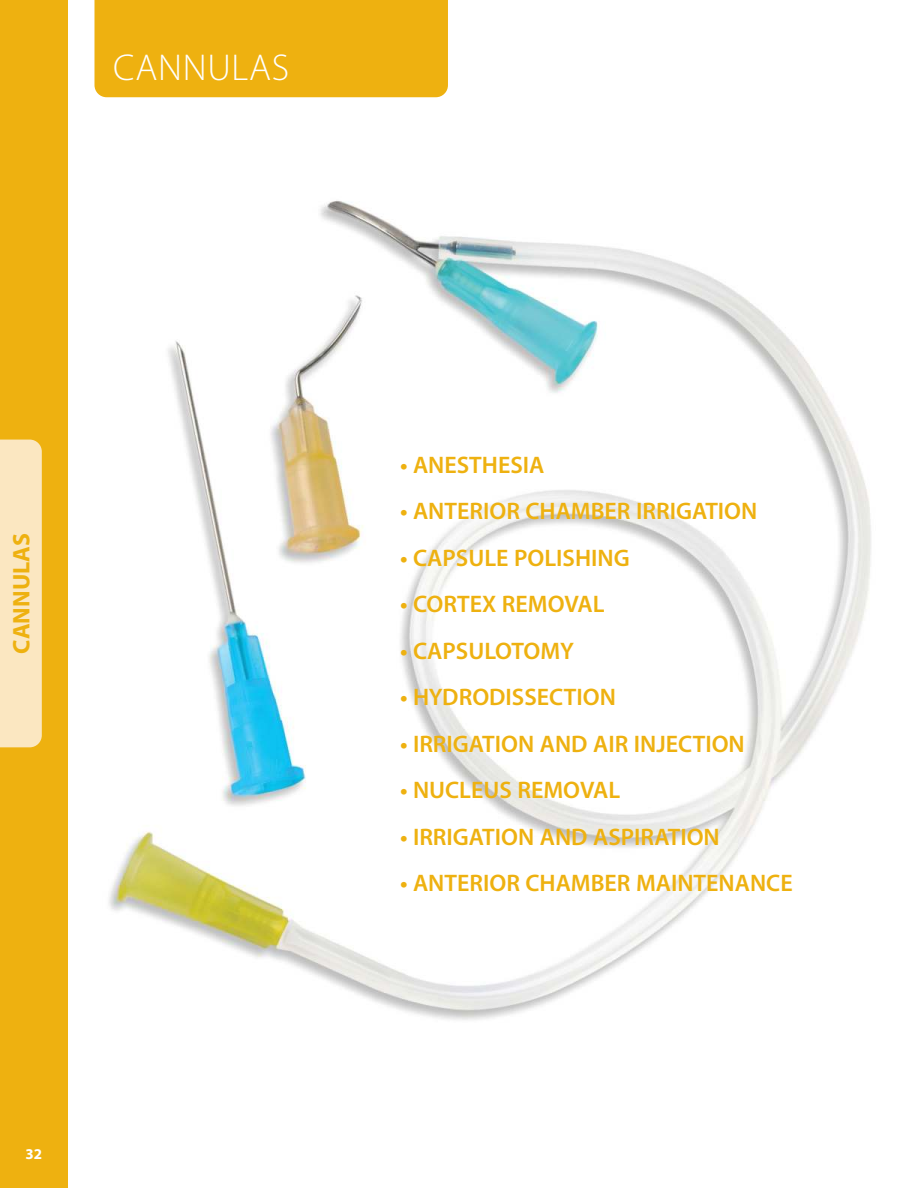
<style>
.page{position:relative;width:918px;height:1188px;background:#fff}
.page>*{position:absolute;margin:0;border:0;box-sizing:border-box;transform-origin:0 0}
.t1{font:300 37.5px "Myriad Pro";letter-spacing:.02em;color:#fff}
.t2{font:600 24px "Myriad Pro";color:#eeb110}
.t3{font:700 24px "Myriad Pro";color:#eeb110}
.t4{font:700 15px "Myriad Pro";color:#fff}
</style>
<div class="page">
<img style="left:67px;top:0;width:804px;height:1188px">
<div style="left:94px;top:0;width:354px;height:97px;background:#eeb110"></div>
<div style="left:0;top:0;width:67px;height:1188px;background:#eeb110"></div>
<div style="left:0;top:440px;width:42px;height:307px;background:#fbe7c1"></div>
<h1 class="t1" style="left:113px;top:45px;width:178px">CANNULAS</h1>
<p class="t3" style="left:12px;top:654px;width:122px;rotate:-90deg">CANNULAS</p>
<p class="t4" style="left:25px;top:1148px;width:18px">32</p>
<p class="t4" style="left:34px;top:1148px;width:10px">4</p>
<p class="t2" style="left:400px;top:455px;width:146px">• ANESTHESIA</p>
<p class="t2" style="left:400px;top:502px;width:359px">• ANTERIOR CHAMBER IRRIGATION</p>
<p class="t2" style="left:400px;top:548px;width:231px">• CAPSULE POLISHING</p>
<p class="t2" style="left:400px;top:595px;width:206px">• CORTEX REMOVAL</p>
<p class="t2" style="left:400px;top:641px;width:175px">• CAPSULOTOMY</p>
<p class="t2" style="left:400px;top:688px;width:217px">• HYDRODISSECTION</p>
<p class="t2" style="left:400px;top:734px;width:346px">• IRRIGATION AND AIR INJECTION</p>
<p class="t2" style="left:400px;top:781px;width:222px">• NUCLEUS REMOVAL</p>
<p class="t2" style="left:400px;top:827px;width:321px">• IRRIGATION AND ASPIRATION</p>
<p class="t2" style="left:400px;top:874px;width:394px">• ANTERIOR CHAMBER MAINTENANCE</p>
</div>
